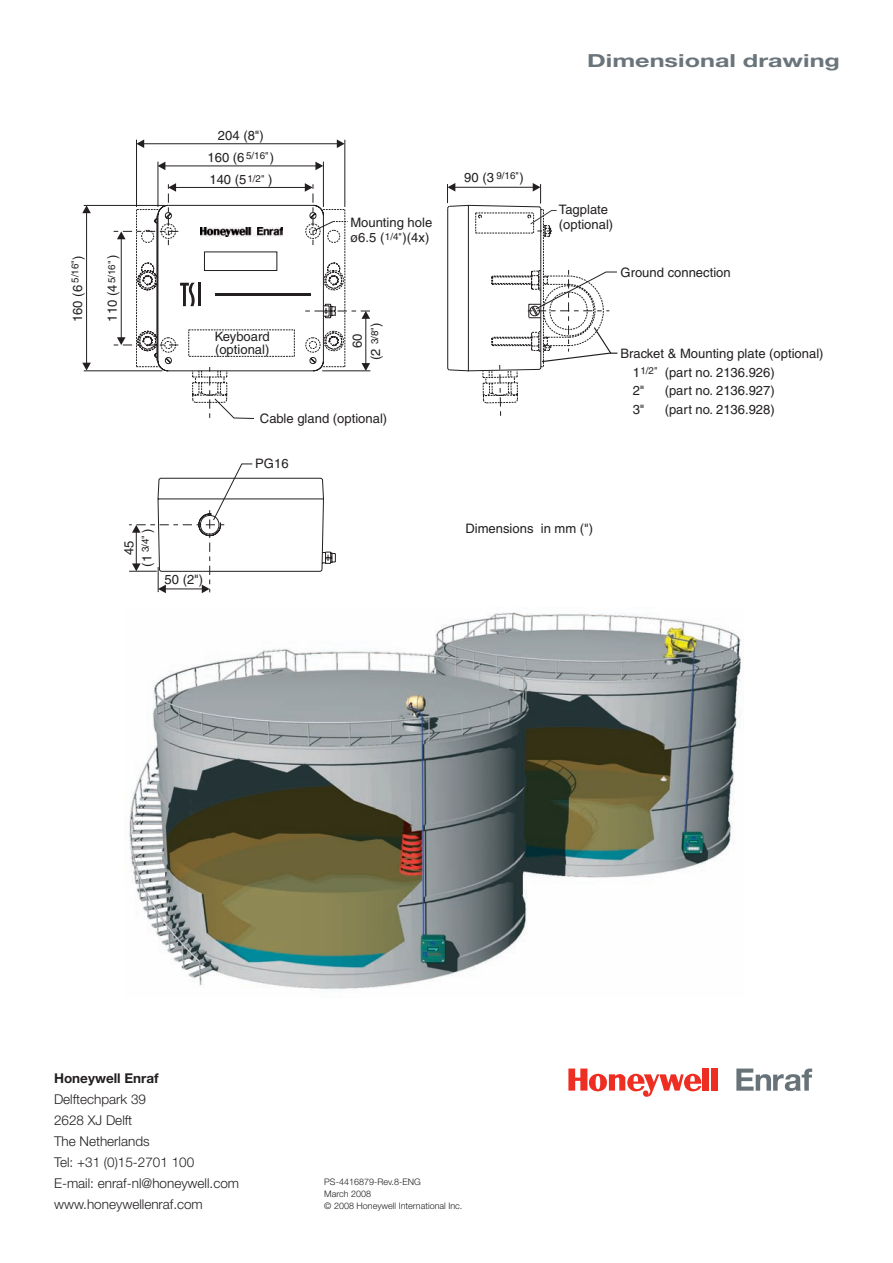
<style>
.page{position:relative;width:893px;height:1263px;background:#fff}
.page>*{position:absolute;margin:0;border:0;box-sizing:border-box;transform-origin:0 0}
.t1{font:700 18px "Helvetica Neue";color:#6a747b;scale:1.4 1}
.t2{font:300 13.5px/21px "Helvetica Neue";color:#231f20}
.t3{font:700 13.5px "Helvetica Neue";color:#231f20}
.t4{font:13.05px/18.1px "Helvetica";color:#231f20}
.t5{font:9.75px "Helvetica";color:#231f20}
.t6{font:300 9px/12px "Helvetica Neue";color:#231f20}
</style>
<div class="page">
<div style="left:703px;top:1068px;width:6px;height:22px;background:#ee2e22"></div>
<div style="left:711px;top:1068px;width:6px;height:22px;background:#ee2e22"></div>
<svg style="left:568px;top:1068px;width:133px;height:29px"></svg>
<svg style="left:736px;top:1068px;width:76px;height:23px"></svg>
<img style="left:129px;top:612px;width:615px;height:377px">
<svg style="left:129px;top:463px;width:207px;height:130px"></svg>
<hr style="left:136px;top:140px;width:1px;height:67px;background:#231f20">
<hr style="left:157px;top:162px;width:1px;height:45px;background:#231f20">
<hr style="left:165px;top:165px;width:151px;height:1px;background:#231f20">
<svg style="left:158px;top:162px;width:7px;height:8px"></svg>
<svg style="left:315px;top:162px;width:8px;height:8px"></svg>
<hr style="left:144px;top:143px;width:193px;height:1px;background:#231f20">
<svg style="left:136px;top:139px;width:8px;height:9px"></svg>
<svg style="left:337px;top:139px;width:8px;height:9px"></svg>
<hr style="left:344px;top:140px;width:1px;height:67px;background:#231f20">
<hr style="left:323px;top:162px;width:1px;height:45px;background:#231f20">
<svg style="left:114px;top:183px;width:504px;height:236px"></svg>
<hr style="left:86px;top:212px;width:1px;height:151px;background:#231f20">
<hr style="left:84px;top:205px;width:80px;height:1px;background:#231f20">
<hr style="left:84px;top:370px;width:78px;height:1px;background:#231f20">
<svg style="left:82px;top:205px;width:9px;height:8px"></svg>
<svg style="left:82px;top:363px;width:9px;height:7px"></svg>
<img style="left:200px;top:227px;width:82px;height:10px">
<p class="t4" style="left:69px;top:260px;width:6px;rotate:-90deg">)</p>
<p class="t5" style="left:69px;top:283px;width:24px;rotate:-90deg">5/16"</p>
<p class="t4" style="left:69px;top:322px;width:38px;rotate:-90deg">160 (6</p>
<p class="t4" style="left:103px;top:259px;width:6px;rotate:-90deg">)</p>
<p class="t5" style="left:106px;top:283px;width:24px;rotate:-90deg">5/16"</p>
<p class="t4" style="left:103px;top:322px;width:38px;rotate:-90deg">110 (4</p>
<p class="t4" style="left:208px;top:124px;width:58px;line-height:21.6px;text-indent:10px">204 (8")<br>160 (6</p>
<p class="t4" style="left:270px;top:148px;width:6px">)</p>
<p class="t5" style="left:246px;top:150px;width:24px">5/16"</p>
<p class="t4" style="left:209px;top:170px;width:38px">140 (5</p>
<p class="t4" style="left:268px;top:170px;width:6px">)</p>
<p class="t5" style="left:247px;top:172px;width:19px">1/2"</p>
<p class="t4" style="left:215px;top:329px;width:57px;line-height:13.5px">Keyboard (optional)</p>
<p class="t4" style="left:350px;top:215px;width:83px;line-height:15.1px">Mounting hole ø6.5 (</p>
<p class="t4" style="left:403px;top:229px;width:28px">)(4x)</p>
<p class="t5" style="left:385px;top:231px;width:19px">1/4"</p>
<p class="t4" style="left:348px;top:348px;width:16px;rotate:-90deg">60</p>
<p class="t4" style="left:367px;top:327px;width:6px;rotate:-90deg">)</p>
<p class="t5" style="left:369px;top:344px;width:19px;rotate:-90deg">3/8"</p>
<p class="t4" style="left:367px;top:360px;width:13px;rotate:-90deg">(2</p>
<p class="t4" style="left:260px;top:410px;width:129px">Cable gland (optional)</p>
<p class="t4" style="left:255px;top:454px;width:35px">PG16</p>
<p class="t4" style="left:138px;top:533px;width:6px;rotate:-90deg">)</p>
<p class="t5" style="left:140px;top:552px;width:19px;rotate:-90deg">3/4"</p>
<p class="t4" style="left:120px;top:567px;width:27px;text-indent:11px;rotate:-90deg">45 (1</p>
<p class="t4" style="left:165px;top:570px;width:40px">50 (2")</p>
<h1 class="t1" style="left:587px;top:50px;width:182px">Dimensional drawing</h1>
<p class="t4" style="left:464px;top:168px;width:61px">90 (3 <sup>9/16"</sup>)</p>
<p class="t4" style="left:559px;top:202px;width:56px;line-height:15.1px">Tagplate (optional)</p>
<p class="t4" style="left:620px;top:263px;width:112px">Ground connection</p>
<p class="t4" style="left:620px;top:344px;width:205px">Bracket &amp; Mounting plate (optional)</p>
<p class="t5" style="left:640px;top:365px;width:19px">1/2"</p>
<p class="t4" style="left:633px;top:364px;width:13px">1<br>2"<br>3"</p>
<p class="t4" style="left:665px;top:364px;width:112px;text-align:justify">(part no. 2136.926) (part no. 2136.927) (part no. 2136.928)</p>
<p class="t4" style="left:465px;top:519px;width:129px">Dimensions in mm (")</p>
<p class="t3" style="left:54px;top:1069px;width:106px">Honeywell Enraf</p>
<p class="t2" style="left:54px;top:1088px;width:187px">Delftechpark 39<br>2628 XJ Delft<br>The Netherlands<br>Tel: +31 (0)15-2701 100<br>E-mail: enraf-nl@honeywell.com www.honeywellenraf.com</p>
<p class="t6" style="left:324px;top:1175px;width:140px">PS-4416879-Rev.8-ENG<br>March 2008<br>© 2008 Honeywell International Inc.</p>
</div>
